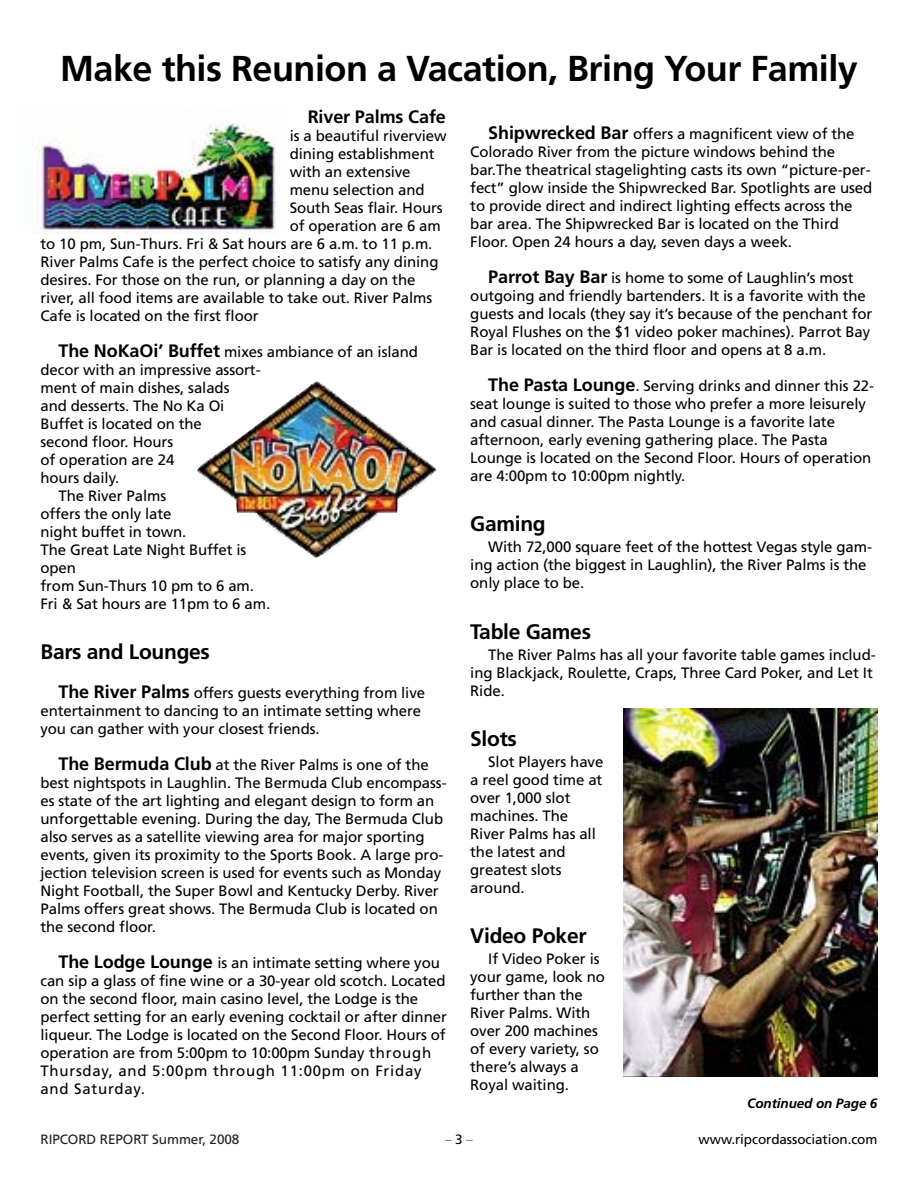
<style>
.page{position:relative;width:918px;height:1188px;background:#fff}
.page>*{position:absolute;margin:0;border:0;box-sizing:border-box;transform-origin:0 0}
.t1{font:700 36px "Frutiger";letter-spacing:-.015em;color:#000}
.t2{font:700 21px "Frutiger";letter-spacing:-.015em;color:#000}
.t3{font:700 18px "Frutiger";letter-spacing:-.005em;color:#000}
.t4{font:15px/18px "Frutiger";letter-spacing:-.005em;color:#000}
.t5{font:13.5px "Frutiger";letter-spacing:-.005em;color:#000}
.t6{font:13.5px "Frutiger";letter-spacing:-.005em;color:#231f20}
.t7{font:italic 700 13.5px "Frutiger";letter-spacing:-.005em;color:#000}
.t8{font:13.5px "Frutiger";color:#808080}
.s1{font-weight:700;font-size:18px}
.s2{color:#000}
</style>
<div class="page">
<img style="left:35px;top:123px;width:241px;height:111px">
<img style="left:197px;top:381px;width:240px;height:177px">
<img style="left:624px;top:709px;width:254px;height:368px">
<h1 class="t1" style="left:60px;top:54px;width:799px">Make this Reunion a Vacation, Bring Your Family</h1>
<p class="t3" style="left:308px;top:110px;width:140px">River Palms Cafe</p>
<p class="t4" style="left:290px;top:128px;width:158px">is a beautiful riverview</p>
<p class="t4" style="left:290px;top:146px;width:146px">dining establishment</p>
<p class="t4" style="left:290px;top:164px;width:122px">with an extensive</p>
<p class="t4" style="left:290px;top:182px;width:136px">menu selection and</p>
<p class="t4" style="left:290px;top:200px;width:155px">South Seas flair. Hours</p>
<p class="t4" style="left:290px;top:218px;width:153px">of operation are 6 am</p>
<p class="t4" style="left:41px;top:236px;width:393px">to 10 pm, Sun-Thurs. Fri &amp; Sat hours are 6 a.m. to 11 p.m.</p>
<p class="t4" style="left:41px;top:254px;width:400px">River Palms Cafe is the perfect choice to satisfy any dining</p>
<p class="t4" style="left:41px;top:272px;width:376px">desires. For those on the run, or planning a day on the</p>
<p class="t4" style="left:41px;top:290px;width:393px">river, all food items are available to take out. River Palms</p>
<p class="t4" style="left:41px;top:308px;width:220px">Cafe is located on the first floor</p>
<p class="t4" style="left:58px;top:344px;width:361px"><span class="s1">The NoKaOi’ Buffet</span> mixes ambiance of an island</p>
<p class="t4" style="left:40px;top:362px;width:222px">decor with an impressive assort-</p>
<p class="t4" style="left:40px;top:380px;width:191px">ment of main dishes, salads</p>
<p class="t4" style="left:40px;top:398px;width:185px">and desserts. The No Ka Oi</p>
<p class="t4" style="left:40px;top:416px;width:163px">Buffet is located on the</p>
<p class="t4" style="left:40px;top:434px;width:134px">second floor. Hours</p>
<p class="t4" style="left:40px;top:452px;width:135px">of operation are 24</p>
<p class="t4" style="left:40px;top:470px;width:80px">hours daily.</p>
<p class="t4" style="left:58px;top:488px;width:109px">The River Palms</p>
<p class="t4" style="left:40px;top:506px;width:133px">offers the only late</p>
<p class="t4" style="left:40px;top:524px;width:148px">night buffet in town.</p>
<p class="t4" style="left:40px;top:542px;width:207px">The Great Late Night Buffet is</p>
<p class="t4" style="left:40px;top:560px;width:37px">open</p>
<p class="t4" style="left:40px;top:578px;width:215px">from Sun-Thurs 10 pm to 6 am.</p>
<p class="t4" style="left:40px;top:596px;width:231px">Fri &amp; Sat hours are 11pm to 6 am.</p>
<h2 class="t2" style="left:40px;top:644px;width:171px">Bars and Lounges</h2>
<p class="t4" style="left:41px;top:685px;width:386px;text-indent:18px"><span class="s1">The River Palms</span> offers guests everything from live entertainment to dancing to an intimate setting where you can gather with your closest friends.</p>
<p class="t4" style="left:41px;top:757px;width:408px;text-indent:18px"><span class="s1">The Bermuda Club</span> at the River Palms is one of the best nightspots in Laughlin. The Bermuda Club encompass&shy;es state of the art lighting and elegant design to form an unforgettable evening. During the day, The Bermuda Club also serves as a satellite viewing area for major sporting events, given its proximity to the Sports Book. A large pro&shy;jection television screen is used for events such as Monday Night Football, the Super Bowl and Kentucky Derby. River Palms offers great shows. The Bermuda Club is located on the second floor.</p>
<p class="t4" style="left:41px;top:955px;width:408px;text-indent:18px"><span class="s1">The Lodge Lounge</span> is an intimate setting where you can sip a glass of fine wine or a 30-year old scotch. Located on the second floor, main casino level, the Lodge is the perfect setting for an early evening cocktail or after dinner liqueur. The Lodge is located on the Second Floor. Hours of operation are from 5:00pm to 10:00pm Sunday through Thursday, and 5:00pm through 11:00pm on Friday and Saturday.</p>
<p class="t4" style="left:470px;top:126px;width:404px;text-indent:18px"><span class="s1">Shipwrecked Bar</span> offers a magnificent view of the Colorado River from the picture windows behind the bar.The theatrical stagelighting casts its own “picture-per&shy;fect” glow inside the Shipwrecked Bar. Spotlights are used to provide direct and indirect lighting effects across the bar area. The Shipwrecked Bar is located on the Third Floor. Open 24 hours a day, seven days a week.</p>
<p class="t4" style="left:470px;top:270px;width:404px;text-indent:18px"><span class="s1">Parrot Bay Bar</span> is home to some of Laughlin’s most outgoing and friendly bartenders. It is a favorite with the guests and locals (they say it’s because of the penchant for Royal Flushes on the $1 video poker machines). Parrot Bay Bar is located on the third floor and opens at 8 a.m.</p>
<p class="t4" style="left:470px;top:378px;width:405px;text-indent:18px"><span class="s1">The Pasta Lounge</span>. Serving drinks and dinner this 22- seat lounge is suited to those who prefer a more leisurely and casual dinner. The Pasta Lounge is a favorite late afternoon, early evening gathering place. The Pasta Lounge is located on the Second Floor. Hours of operation are 4:00pm to 10:00pm nightly.</p>
<h2 class="t2" style="left:470px;top:515px;width:77px">Gaming</h2>
<p class="t4" style="left:470px;top:539px;width:403px;text-indent:18px">With 72,000 square feet of the hottest Vegas style gam&shy;ing action (the biggest in Laughlin), the River Palms is the only place to be.</p>
<h2 class="t2" style="left:470px;top:623px;width:122px">Table Games</h2>
<p class="t4" style="left:470px;top:646px;width:407px;text-indent:18px">The River Palms has all your favorite table games includ&shy;ing Blackjack, Roulette, Craps, Three Card Poker, and Let It<br>Ride.</p>
<h2 class="t2" style="left:470px;top:730px;width:48px">Slots</h2>
<p class="t4" style="left:470px;top:754px;width:135px;text-indent:18px">Slot Players have a reel good time at over 1,000 slot machines. The<br>River Palms has all the latest and greatest slots around.</p>
<h2 class="t2" style="left:470px;top:928px;width:118px">Video Poker</h2>
<p class="t4" style="left:470px;top:951px;width:136px;text-indent:18px">If Video Poker is your game, look no further than the<br>River Palms. With over 200 machines of every variety, so there’s always a<br>Royal waiting.</p>
<p class="t7" style="left:747px;top:1098px;width:132px">Continued on Page 6</p>
<p class="t6" style="left:40px;top:1134px;width:200px">RIPCORD REPORT Summer, 2008</p>
<p class="t8" style="left:445px;top:1134px;width:29px">–<span class="s2">3</span>–</p>
<p class="t5" style="left:699px;top:1134px;width:180px">www.ripcordassociation.com</p>
</div>
